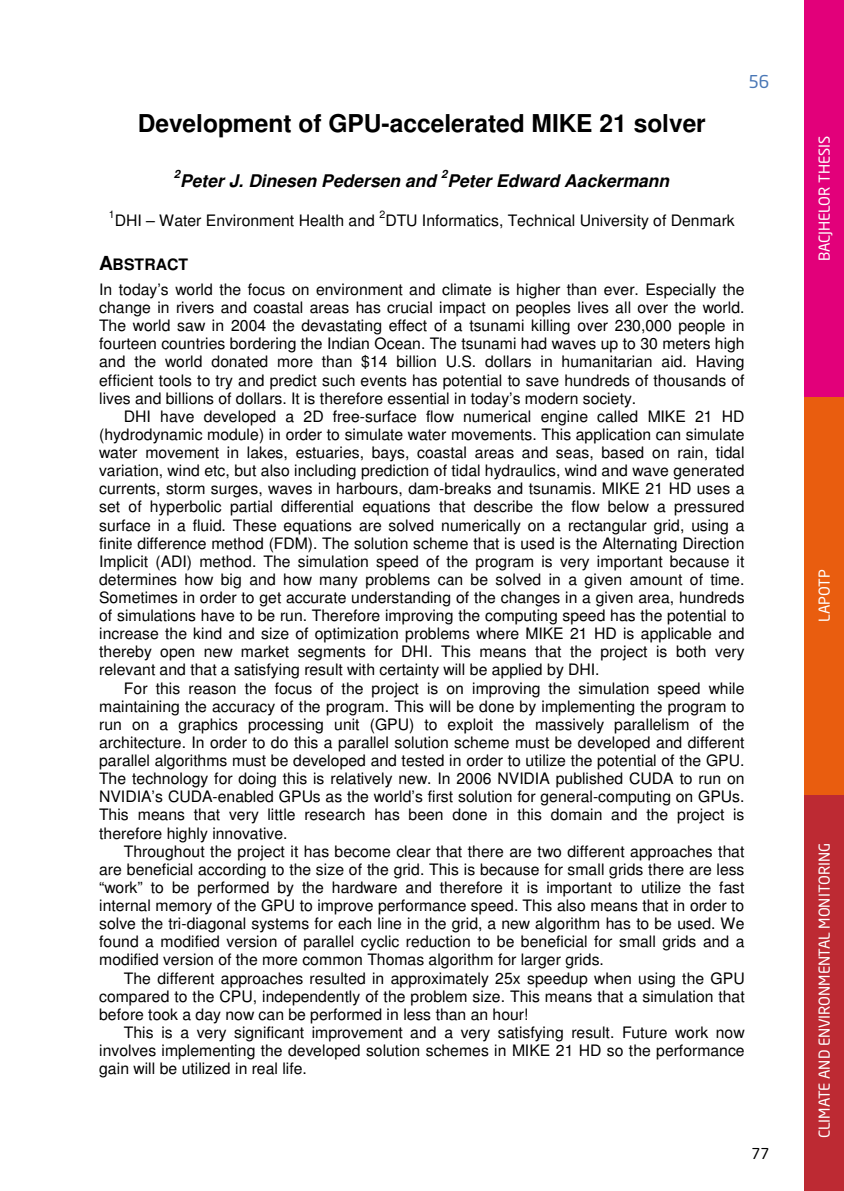
<style>
.page{position:relative;width:844px;height:1191px;background:#fff}
.page>*{position:absolute;margin:0;border:0;box-sizing:border-box;transform-origin:0 0}
.t1{font:700 24.5px "Helvetica";color:#000}
.t2{font:italic 700 17.5px "Helvetica";color:#000}
.t3{font:17.5px "Neo Sans Std";color:#4977b6}
.t4{font:15.75px/18px "Helvetica";letter-spacing:.005em;color:#000;text-align:justify}
.t5{font:14.88px "Neo Sans Std";color:#fff}
.t6{font:14.88px "Neo Sans Std";color:#000}
.t7{font:italic 700 11.38px "Helvetica";color:#000}
.t8{font:10.5px "Helvetica";color:#000}
.s1{font-weight:700;font-size:19.25px}
.s2{font-weight:700}
</style>
<div class="page">
<div style="left:804px;top:794px;width:39px;height:397px;background:#bd2a33"></div>
<div style="left:804px;top:397px;width:39px;height:397px;background:#e95d0f"></div>
<div style="left:804px;top:0;width:39px;height:397px;background:#e2007a"></div>
<h1 class="t1" style="left:138px;top:114px;width:569px">Development of GPU-accelerated MIKE 21 solver</h1>
<p class="t7" style="left:174px;top:170px;width:8px">2</p>
<p class="t2" style="left:180px;top:174px;width:257px">Peter J. Dinesen Pedersen and</p>
<p class="t7" style="left:441px;top:170px;width:8px">2</p>
<p class="t2" style="left:447px;top:174px;width:223px">Peter Edward Aackermann</p>
<p class="t3" style="left:748px;top:71px;width:23px">56</p>
<p class="t8" style="left:109px;top:210px;width:7px">1</p>
<p class="t8" style="left:379px;top:210px;width:7px">2</p>
<p class="t4" style="left:385px;top:213px;width:351px">DTU Informatics, Technical University of Denmark</p>
<p class="t4" style="left:99px;top:254px;width:647px;line-height:24.3px"><span class="s1">A</span><span class="s2">BSTRACT<br></span>In today’s world the focus on environment and climate is higher than ever. Especially the</p>
<p class="t4" style="left:99px;top:300px;width:647px">change in rivers and coastal areas has crucial impact on peoples lives all over the world.<br>The world saw in 2004 the devastating effect of a tsunami killing over 230,000 people in fourteen countries bordering the Indian Ocean. The tsunami had waves up to 30 meters high and the world donated more than $14 billion U.S. dollars in humanitarian aid. Having efficient tools to try and predict such events has potential to save hundreds of thousands of lives and billions of dollars. It is therefore essential in today’s modern society.</p>
<p class="t4" style="left:99px;top:408px;width:647px;text-indent:25px">DHI have developed a 2D free-surface flow numerical engine called MIKE 21 HD (hydrodynamic module) in order to simulate water movements. This application can simulate water movement in lakes, estuaries, bays, coastal areas and seas, based on rain, tidal variation, wind etc, but also including prediction of tidal hydraulics, wind and wave generated currents, storm surges, waves in harbours, dam-breaks and tsunamis. MIKE 21 HD uses a set of hyperbolic partial differential equations that describe the flow below a pressured surface in a fluid. These equations are solved numerically on a rectangular grid, using a finite difference method (FDM). The solution scheme that is used is the Alternating Direction Implicit (ADI) method. The simulation speed of the program is very important because it determines how big and how many problems can be solved in a given amount of time.<br>Sometimes in order to get accurate understanding of the changes in a given area, hundreds of simulations have to be run. Therefore improving the computing speed has the potential to increase the kind and size of optimization problems where MIKE 21 HD is applicable and thereby open new market segments for DHI. This means that the project is both very relevant and that a satisfying result with certainty will be applied by DHI.</p>
<p class="t4" style="left:99px;top:680px;width:647px;text-indent:25px">For this reason the focus of the project is on improving the simulation speed while maintaining the accuracy of the program. This will be done by implementing the program to run on a graphics processing unit (GPU) to exploit the massively parallelism of the architecture. In order to do this a parallel solution scheme must be developed and different parallel algorithms must be developed and tested in order to utilize the potential of the GPU.<br>The technology for doing this is relatively new. In 2006 NVIDIA published CUDA to run on NVIDIA’s CUDA-enabled GPUs as the world’s first solution for general-computing on GPUs.<br>This means that very little research has been done in this domain and the project is therefore highly innovative.</p>
<p class="t4" style="left:99px;top:843px;width:647px;text-indent:25px">Throughout the project it has become clear that there are two different approaches that are beneficial according to the size of the grid. This is because for small grids there are less “work” to be performed by the hardware and therefore it is important to utilize the fast internal memory of the GPU to improve performance speed. This also means that in order to solve the tri-diagonal systems for each line in the grid, a new algorithm has to be used. We found a modified version of parallel cyclic reduction to be beneficial for small grids and a modified version of the more common Thomas algorithm for larger grids.</p>
<p class="t4" style="left:99px;top:970px;width:647px;text-indent:25px">The different approaches resulted in approximately 25x speedup when using the GPU compared to the CPU, independently of the problem size. This means that a simulation that before took a day now can be performed in less than an hour!</p>
<p class="t4" style="left:99px;top:1024px;width:647px;text-indent:25px">This is a very significant improvement and a very satisfying result. Future work now involves implementing the developed solution schemes in MIKE 21 HD so the performance gain will be utilized in real life.</p>
<p class="t4" style="left:115px;top:213px;width:262px">DHI – Water Environment Health and</p>
<p class="t6" style="left:751px;top:1144px;width:19px">77</p>
<p class="t5" style="left:815px;top:261px;width:126px;rotate:-90deg">bacjhelor thesis</p>
<p class="t5" style="left:815px;top:622px;width:52px;rotate:-90deg">lapotp</p>
<p class="t5" style="left:815px;top:1138px;width:294px;rotate:-90deg">Climateandenvironmentalmonitoring</p>
</div>
